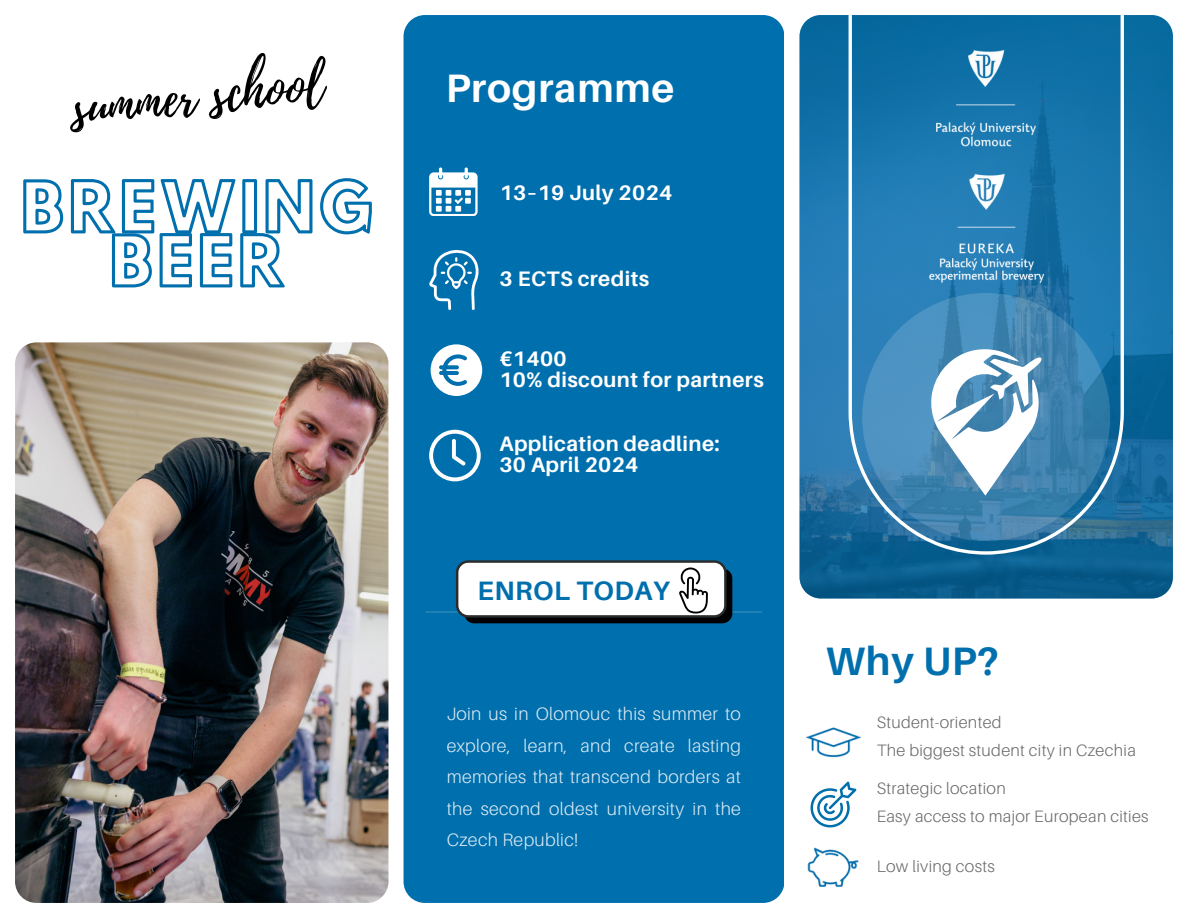
<style>
.page{position:relative;width:1188px;height:918px;background:#fff}
.page>*{position:absolute;margin:0;border:0;box-sizing:border-box;transform-origin:0 0}
.t1{font:62.1px "Hussar Ekologiczne 1";letter-spacing:.06em;color:#006fad}
.t2{font:51.3px "Playlist Script";color:#000}
.t3{font:700 39.75px "Aileron";letter-spacing:.02em;color:#fff}
.t4{font:700 39.75px "Aileron";color:#006fad}
.t5{font:700 26.7px "Aileron";letter-spacing:.02em;color:#006fad}
.t6{font:700 21px/21.3px "Aileron";letter-spacing:.02em;color:#fff}
.t7{font:300 18px/31.5px "Aileron";letter-spacing:.02em;color:#fff;text-align:justify}
.t8{font:300 16.5px/28.2px "Aileron";letter-spacing:.02em;color:#000}
</style>
<div class="page">
<div style="left:404px;top:15px;width:380px;height:888px;background:#006fad"></div>
<img style="left:15px;top:342px;width:373px;height:561px;border-radius:21px">
<img style="left:800px;top:15px;width:373px;height:584px">
<svg style="left:849px;top:15px;width:275px;height:540px"></svg>
<svg style="left:862px;top:293px;width:248px;height:248px"></svg>
<svg style="left:931px;top:348px;width:111px;height:147px"></svg>
<hr style="left:426px;top:611px;width:336px;height:2px;background:#fff">
<img style="left:915px;top:36px;width:142px;height:115px">
<img style="left:910px;top:151px;width:152px;height:147px">
<div style="left:464px;top:568px;width:268px;height:55px;background:#000;border-radius:10px"></div>
<svg style="left:456px;top:560px;width:271px;height:58px"></svg>
<img style="left:805px;top:727px;width:57px;height:31px">
<img style="left:807px;top:847px;width:52px;height:40px">
<svg style="left:811px;top:782px;width:45px;height:45px"></svg>
<svg style="left:431px;top:344px;width:51px;height:52px"></svg>
<svg style="left:429px;top:167px;width:49px;height:49px"></svg>
<svg style="left:429px;top:250px;width:50px;height:60px"></svg>
<svg style="left:429px;top:430px;width:52px;height:51px"></svg>
<h5 class="t2" style="left:68px;top:70px;width:254px;rotate:-5deg">summer school</h5>
<h5 class="t1" style="left:21px;top:182px;width:354px">BREWING</h5>
<p class="t1" style="left:110px;top:236px;width:177px">BEER</p>
<p class="t3" style="left:446px;top:64px;width:230px">Programme</p>
<p class="t6" style="left:500px;top:182px;width:174px">13–19 July 2024</p>
<h5 class="t6" style="left:500px;top:268px;width:151px">3 ECTS credits</h5>
<p class="t6" style="left:499px;top:347px;width:266px">€1400<br>10% discount for partners</p>
<p class="t6" style="left:499px;top:433px;width:222px">Application deadline:<br>30 April 2024</p>
<h3 class="t5" style="left:477px;top:574px;width:194px">ENROL TODAY</h3>
<p class="t7" style="left:447px;top:698px;width:296px">Join us in Olomouc this summer to explore, learn, and create lasting memories that transcend borders at the second oldest university in the Czech Republic!</p>
<p class="t4" style="left:826px;top:637px;width:175px">Why UP?</p>
<p class="t8" style="left:877px;top:708px;width:261px">Student-oriented<br>The biggest student city in Czechia</p>
<p class="t8" style="left:877px;top:774px;width:274px">Strategic location<br>Easy access to major European cities</p>
<p class="t8" style="left:877px;top:852px;width:120px">Low living costs</p>
</div>
